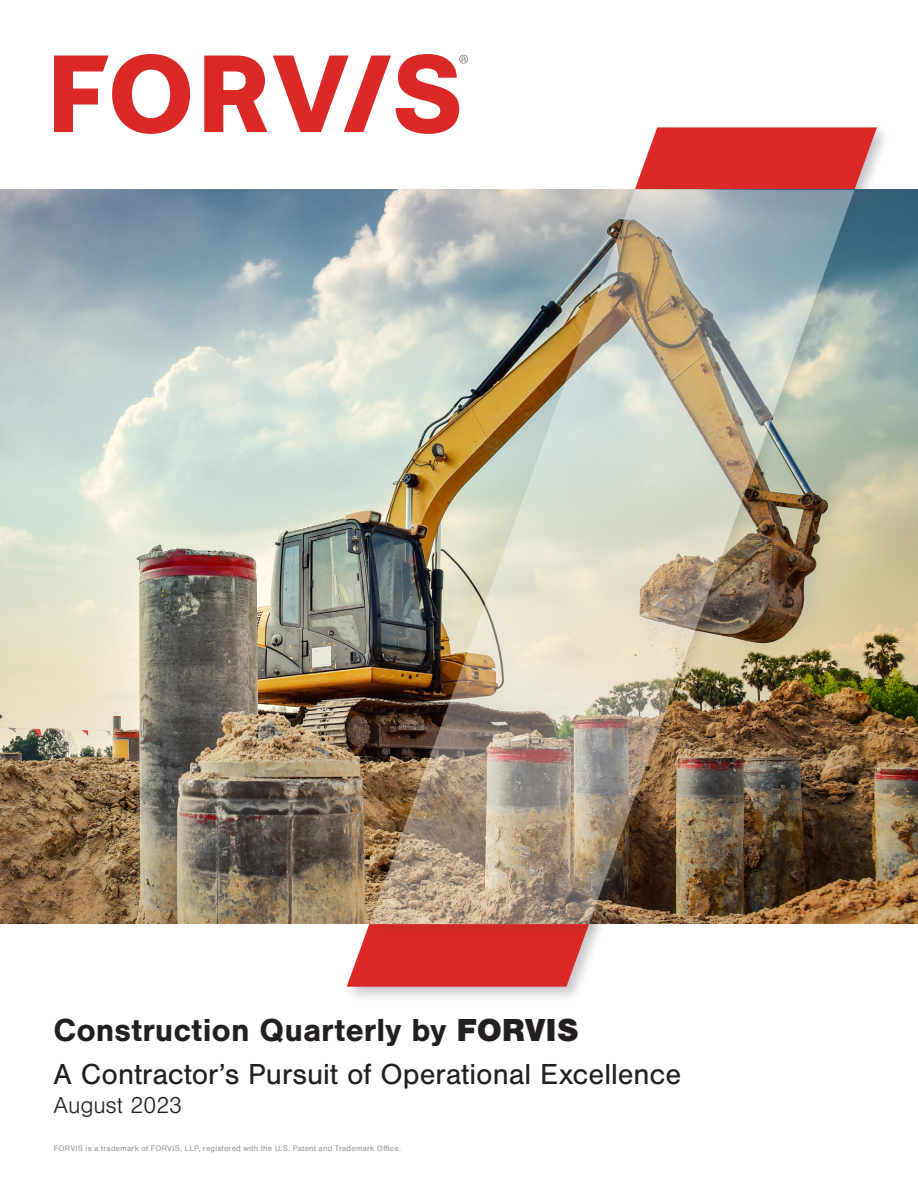
<style>
.page{position:relative;width:918px;height:1188px;background:#fff}
.page>*{position:absolute;margin:0;border:0;box-sizing:border-box;transform-origin:0 0}
.t1{font:700 33px "Nimbus San";color:#231f20}
.t2{font:30px "Nimbus San";color:#231f20}
.t3{font:300 24px "Nimbus San";letter-spacing:-.01em;color:#231f20}
.t4{font:8.25px "Nimbus San";letter-spacing:.025em;color:#96989b}
.s1{font-weight:900}
</style>
<div class="page">
<div style="left:344px;top:123px;width:548px;height:880px;background:#231f20;opacity:.25"></div>
<svg style="left:347px;top:127px;width:530px;height:860px"></svg>
<img style="left:0;top:189px;width:917px;height:734px">
<div style="left:366px;top:186px;width:504px;height:754px;background:#231f20;opacity:.25"></div>
<img style="left:369px;top:190px;width:485px;height:734px">
<svg style="left:54px;top:54px;width:414px;height:80px"></svg>
<p class="t1" style="left:54px;top:1012px;width:527px">Construction Quarterly by <span class="s1">FORVIS</span></p>
<p class="t2" style="left:54px;top:1058px;width:629px">A Contractor’s Pursuit of Operational Excellence</p>
<p class="t3" style="left:54px;top:1093px;width:130px">August 2023</p>
<p class="t4" style="left:54px;top:1144px;width:349px">FORVIS is a trademark of FORVIS, LLP, registered with the U.S. Patent and Trademark Office.</p>
</div>
